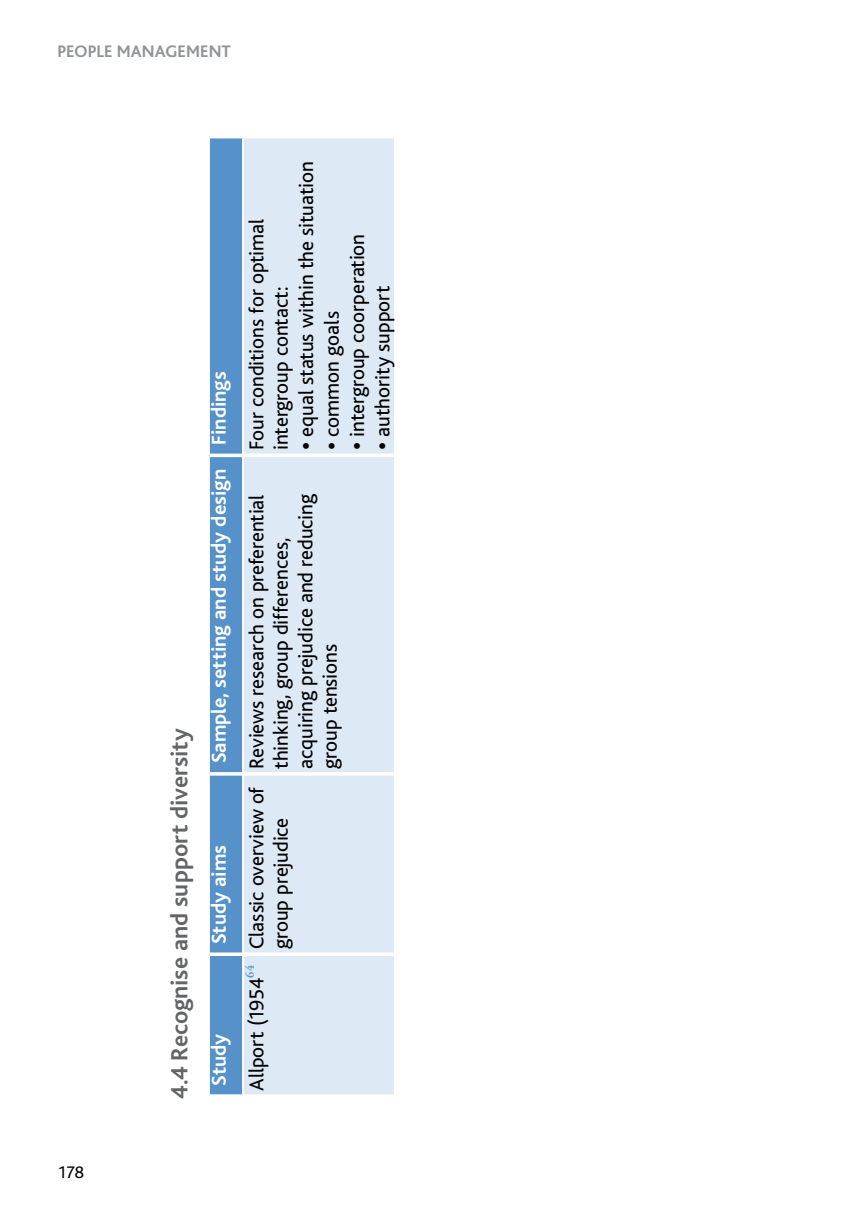
<style>
.page{position:relative;width:854px;height:1216px;background:#fff}
.page>*{position:absolute;margin:0;border:0;box-sizing:border-box;transform-origin:0 0}
.t1{font:700 24.5px "Bliss";color:#646567}
.t2{font:21px/24.5px "Bliss";letter-spacing:-.005em;color:#000}
.t3{font:700 21px "Bliss";color:#fff}
.t4{font:700 17.5px "Bliss";letter-spacing:.005em;color:#929395}
.t5{font:17.5px "Bliss";color:#000}
.t6{font:600 12.25px "Adobe Garamond Pro";color:#5692c9}
.s1{font-family:"Adobe Garamond Pro"}
</style>
<div class="page">
<div style="left:210px;top:138px;width:32px;height:956px;background:#5692c9"></div>
<div style="left:244px;top:138px;width:150px;height:956px;background:#dde9f4"></div>
<hr style="left:244px;top:952px;width:150px;height:3px;background:#fff">
<hr style="left:244px;top:772px;width:150px;height:3px;background:#fff">
<svg style="left:244px;top:453px;width:150px;height:4px"></svg>
<hr style="left:210px;top:952px;width:32px;height:3px;background:#fff">
<hr style="left:210px;top:772px;width:32px;height:3px;background:#fff">
<svg style="left:210px;top:453px;width:32px;height:4px"></svg>
<p class="t4" style="left:57px;top:42px;width:175px">PEOPLE MANAGEMENT</p>
<p class="t5" style="left:57px;top:1162px;width:9px">178</p>
<p class="t1" style="left:167px;top:1098px;width:372px;rotate:-90deg">4.4 Recognise and support diversity</p>
<p class="t3" style="left:208px;top:763px;width:393px;rotate:-90deg">Sample, setting and study design Findings</p>
<p class="t3" style="left:208px;top:943px;width:100px;rotate:-90deg">Study aims</p>
<p class="t2" style="left:294px;top:450px;width:290px;rotate:-90deg"><span class="s1">•</span> equal status within the situation</p>
<p class="t2" style="left:245px;top:450px;width:233px;rotate:-90deg">Four conditions for optimal intergroup contact:</p>
<p class="t2" style="left:345px;top:450px;width:218px;rotate:-90deg"><span class="s1">•</span> intergroup coorperation</p>
<p class="t2" style="left:371px;top:450px;width:166px;rotate:-90deg"><span class="s1">•</span> authority support</p>
<p class="t2" style="left:320px;top:450px;width:140px;rotate:-90deg"><span class="s1">•</span> common goals</p>
<p class="t2" style="left:245px;top:768px;width:276px;rotate:-90deg">Reviews research on preferential thinking, group differences, acquiring prejudice and reducing group tensions</p>
<p class="t2" style="left:245px;top:948px;width:164px;rotate:-90deg">Classic overview of group prejudice</p>
<p class="t6" style="left:243px;top:977px;width:14px;rotate:-90deg">64</p>
<p class="t3" style="left:208px;top:1085px;width:53px;rotate:-90deg">Study</p>
<p class="t2" style="left:245px;top:1090px;width:77px;rotate:-90deg">Allport (1954</p>
</div>
